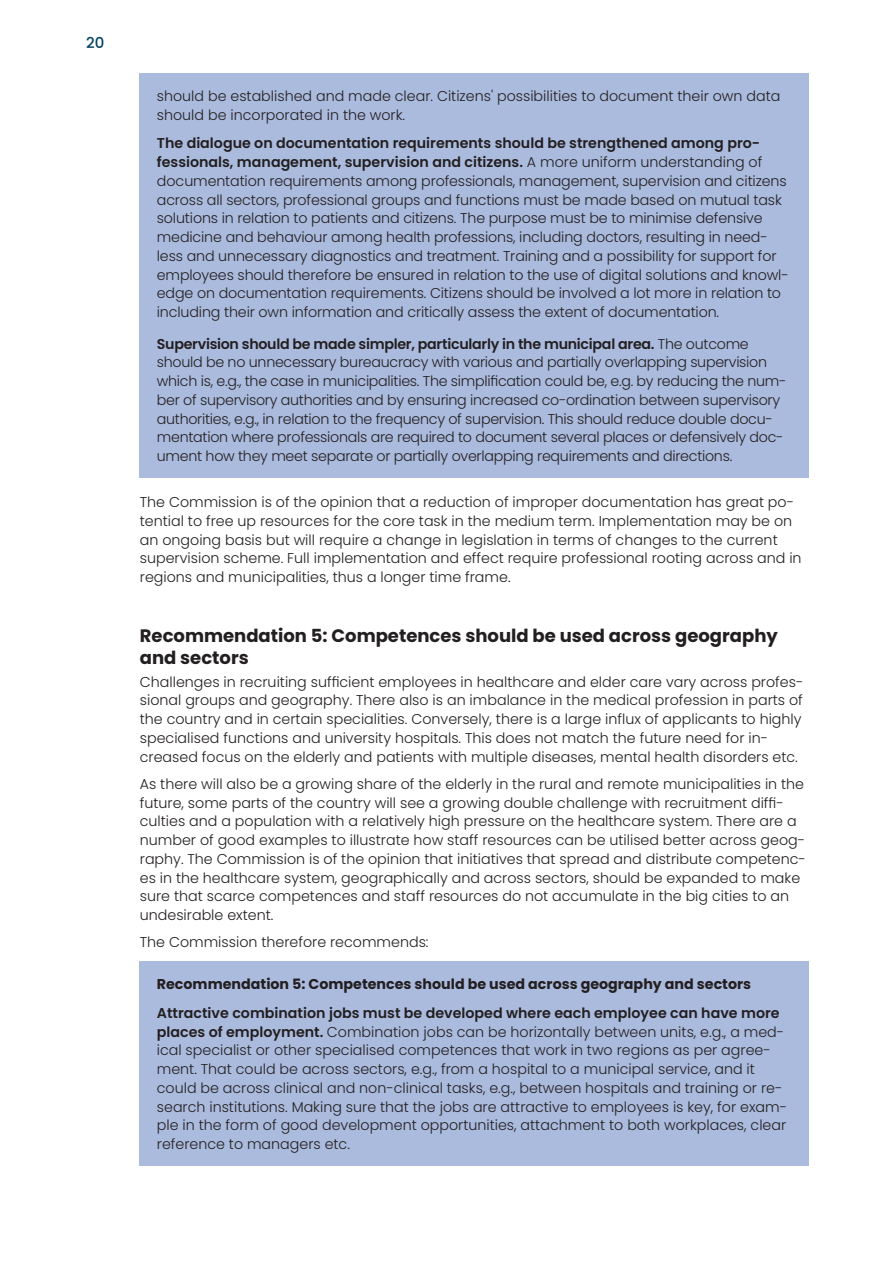
<style>
.page{position:relative;width:893px;height:1263px;background:#fff}
.page>*{position:absolute;margin:0;border:0;box-sizing:border-box;transform-origin:0 0}
.t1{font:700 18px/21.6px "Poppins";color:#231f20}
.t2{font:500 15px "Poppins";color:#024163}
.t3{font:300 14.25px/18.8px "Poppins";color:#231f20}
.t4{font:300 14.25px/18.8px "Poppins";letter-spacing:-.02em;color:#231f20}
.t5{font:700 14.25px "Poppins";color:#231f20}
.s1{font-weight:600}
</style>
<div class="page">
<div style="left:140px;top:73px;width:669px;height:405px;background:#abbbde"></div>
<div style="left:140px;top:961px;width:669px;height:205px;background:#abbbde"></div>
<p class="t2" style="left:86px;top:34px;width:20px">20</p>
<p class="t3" style="left:157px;top:87px;width:625px">should be established and made clear. Citizens' possibilities to document their own data should be incorporated in the work.</p>
<p class="t3" style="left:157px;top:134px;width:633px"><span class="s1">The dialogue on documentation requirements should be strengthened among pro&shy;fessionals, management, supervision and citizens.</span> A more uniform understanding of documentation requirements among professionals, management, supervision and citizens across all sectors, professional groups and functions must be made based on mutual task solutions in relation to patients and citizens. The purpose must be to minimise defensive medicine and behaviour among health professions, including doctors, resulting in need&shy;less and unnecessary diagnostics and treatment. Training and a possibility for support for employees should therefore be ensured in relation to the use of digital solutions and knowl&shy;edge on documentation requirements. Citizens should be involved a lot more in relation to including their own information and critically assess the extent of documentation.</p>
<p class="t4" style="left:157px;top:334px;width:631px"><span class="s1">Supervision should be made simpler, particularly in the municipal area.</span> The outcome should be no unnecessary bureaucracy with various and partially overlapping supervision which is, e.g., the case in municipalities. The simplification could be, e.g. by reducing the num&shy;ber of supervisory authorities and by ensuring increased co-ordination between supervisory authorities, e.g., in relation to the frequency of supervision. This should reduce double docu&shy;mentation where professionals are required to document several places or defensively doc&shy;ument how they meet separate or partially overlapping requirements and directions.</p>
<p class="t3" style="left:140px;top:493px;width:663px">The Commission is of the opinion that a reduction of improper documentation has great po&shy;tential to free up resources for the core task in the medium term. Implementation may be on an ongoing basis but will require a change in legislation in terms of changes to the current supervision scheme. Full implementation and effect require professional rooting across and in regions and municipalities, thus a longer time frame.</p>
<p class="t1" style="left:140px;top:625px;width:639px">Recommendation 5: Competences should be used across geography and sectors</p>
<p class="t3" style="left:140px;top:672px;width:665px">Challenges in recruiting sufficient employees in healthcare and elder care vary across profes&shy;sional groups and geography. There also is an imbalance in the medical profession in parts of the country and in certain specialities. Conversely, there is a large influx of applicants to highly specialised functions and university hospitals. This does not match the future need for in&shy;creased focus on the elderly and patients with multiple diseases, mental health disorders etc.</p>
<p class="t3" style="left:140px;top:775px;width:668px">As there will also be a growing share of the elderly in the rural and remote municipalities in the future, some parts of the country will see a growing double challenge with recruitment diffi&shy;culties and a population with a relatively high pressure on the healthcare system. There are a number of good examples to illustrate how staff resources can be utilised better across geog&shy;raphy. The Commission is of the opinion that initiatives that spread and distribute competenc&shy;es in the healthcare system, geographically and across sectors, should be expanded to make sure that scarce competences and staff resources do not accumulate in the big cities to an undesirable extent.</p>
<p class="t3" style="left:140px;top:933px;width:290px">The Commission therefore recommends:</p>
<p class="t5" style="left:157px;top:976px;width:596px">Recommendation 5: Competences should be used across geography and sectors</p>
<p class="t3" style="left:157px;top:1003px;width:632px"><span class="s1">Attractive combination jobs must be developed where each employee can have more places of employment.</span> Combination jobs can be horizontally between units, e.g., a med&shy;ical specialist or other specialised competences that work in two regions as per agree&shy;ment. That could be across sectors, e.g., from a hospital to a municipal service, and it could be across clinical and non-clinical tasks, e.g., between hospitals and training or re&shy;search institutions. Making sure that the jobs are attractive to employees is key, for exam&shy;ple in the form of good development opportunities, attachment to both workplaces, clear reference to managers etc.</p>
</div>
